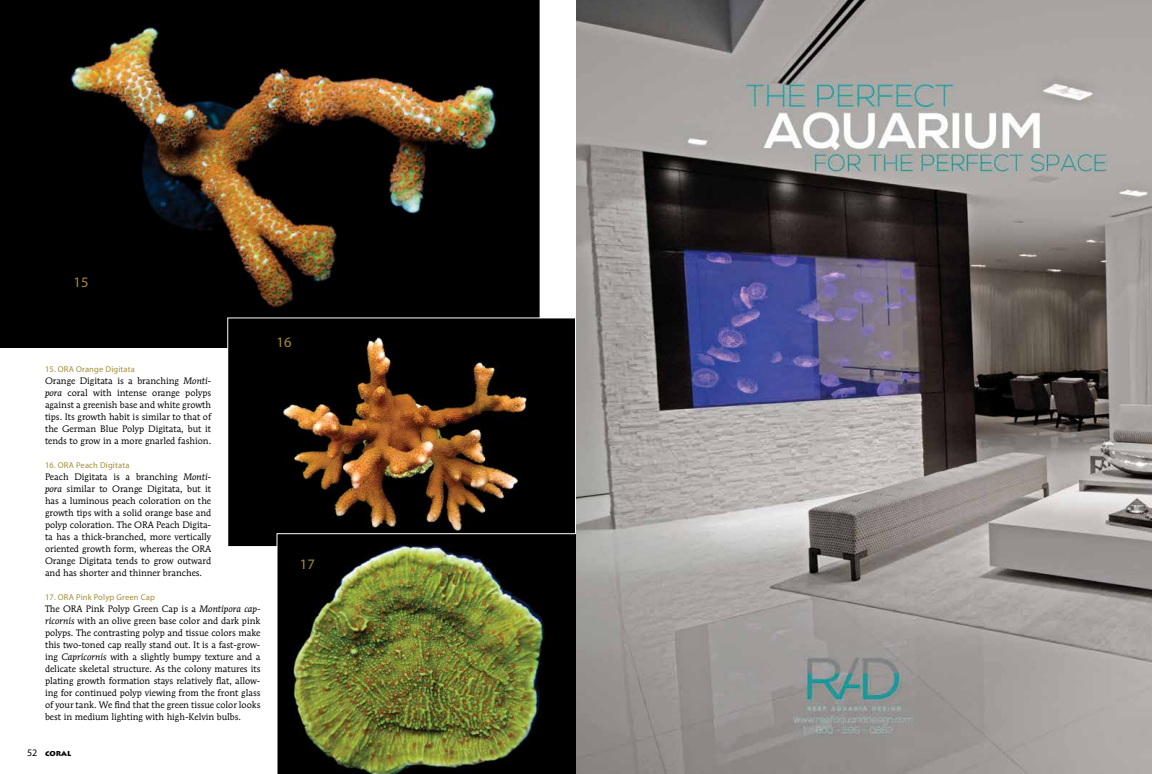
<style>
.page{position:relative;width:1152px;height:774px;background:#fff}
.page>*{position:absolute;margin:0;border:0;box-sizing:border-box;transform-origin:0 0}
.t1{font:14.5px "Myriad Pro";color:#a38d38}
.t2{font:9.2px/12px "Mendoza Roman Std";letter-spacing:-.005em;color:#000;text-align:justify}
.t3{font:8.5px "Myriad Pro";letter-spacing:.02em;color:#a38d38}
.t4{font:900 7px "Lithos Pro";color:#000}
.s1{font-style:italic}
.s2{font-family:"Myriad Pro";font-weight:400;font-size:10px}
</style>
<div class="page">
<img style="left:0;top:0;width:540px;height:348px">
<img style="left:227px;top:317px;width:348px;height:230px">
<img style="left:276px;top:533px;width:300px;height:241px">
<img style="left:576px;top:0;width:576px;height:774px">
<h1 class="t1" style="left:73px;top:273px;width:17px">15</h1>
<p class="t3" style="left:45px;top:364px;width:91px">15. ORA Orange Digitata</p>
<p class="t2" style="left:45px;top:375px;width:168px">Orange Digitata is a branching <span class="s1">Monti&shy;pora</span> coral with intense orange polyps against a greenish base and white growth tips. Its growth habit is similar to that of the German Blue Polyp Digitata, but it tends to grow in a more gnarled fashion.</p>
<p class="t3" style="left:45px;top:460px;width:86px">16. ORA Peach Digitata</p>
<p class="t2" style="left:45px;top:471px;width:168px">Peach Digitata is a branching <span class="s1">Monti&shy;pora</span> similar to Orange Digitata, but it has a luminous peach coloration on the growth tips with a solid orange base and polyp coloration. The ORA Peach Digita&shy;ta has a thick-branched, more vertically oriented growth form, whereas the ORA Orange Digitata tends to grow outward and has shorter and thinner branches.</p>
<p class="t3" style="left:45px;top:592px;width:111px">17. ORA Pink Polyp Green Cap</p>
<p class="t2" style="left:45px;top:603px;width:217px">The ORA Pink Polyp Green Cap is a <span class="s1">Montipora cap&shy;ricornis</span> with an olive green base color and dark pink polyps. The contrasting polyp and tissue colors make this two-toned cap really stand out. It is a fast-grow&shy;ing <span class="s1">Capricornis</span> with a slightly bumpy texture and a delicate skeletal structure. As the colony matures its plating growth formation stays relatively flat, allow&shy;ing for continued polyp viewing from the front glass of your tank. We find that the green tissue color looks best in medium lighting with high-Kelvin bulbs.</p>
<p class="t4" style="left:27px;top:749px;width:46px"><span class="s2">52</span> CORAL</p>
<h1 class="t1" style="left:276px;top:333px;width:17px">16</h1>
<h1 class="t1" style="left:300px;top:555px;width:17px">17</h1>
</div>
